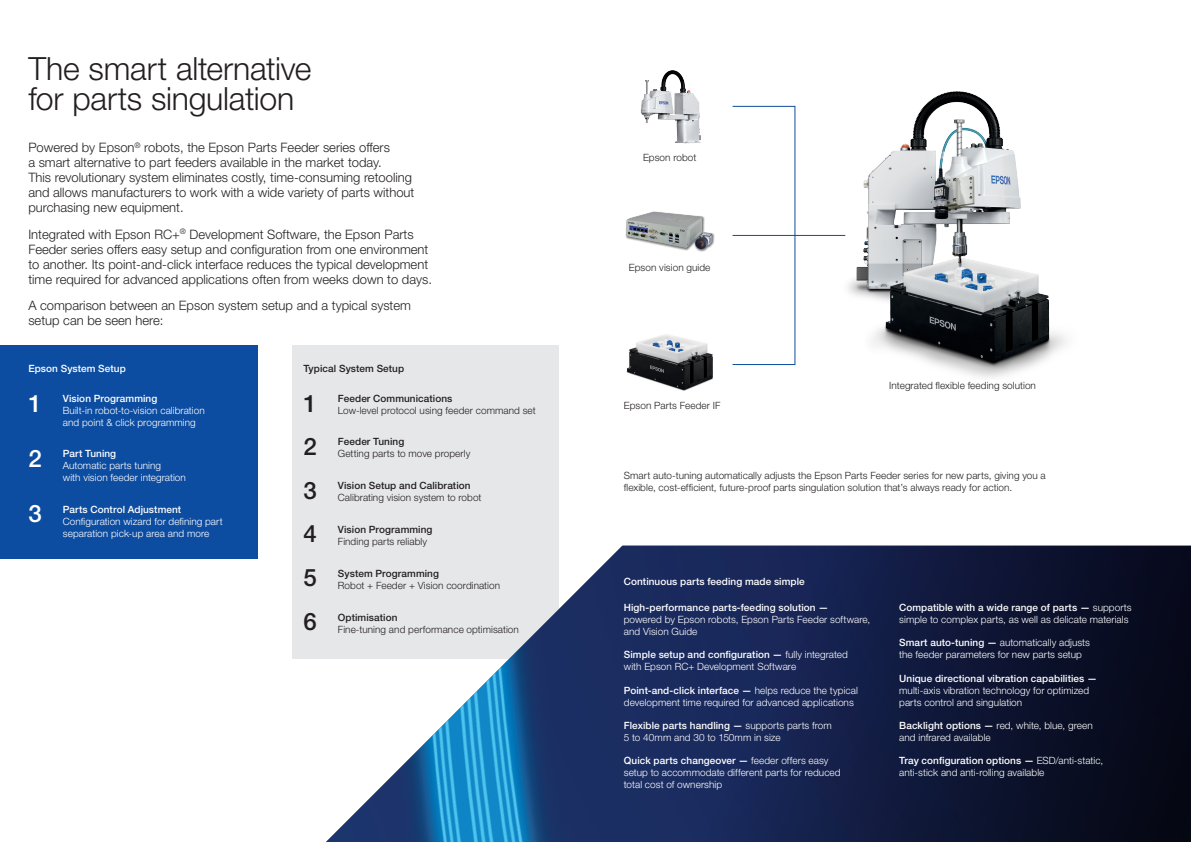
<style>
.page{position:relative;width:1191px;height:842px;background:#fff}
.page>*{position:absolute;margin:0;border:0;box-sizing:border-box;transform-origin:0 0}
.Page_title{font:300 32px/30px "Helvetica Neue LT Pro";letter-spacing:-.01em;color:#231f20}
.Body__enlarged_for_t{font:500 24px "Helvetica Neue LT Pro";color:#231f20}
.Body__enlarged_for_t-2{font:500 24px "Helvetica Neue LT Pro";color:#fff}
.intro_copy{font:300 13px/15px "Helvetica Neue LT Pro";color:#231f20}
.Body__enlarged_for_t-3{font:300 10px/12px "Helvetica Neue LT Pro";letter-spacing:.005em;color:#fff}
.Body__enlarged_for_t-4{font:300 10px/12px "Helvetica Neue LT Pro";letter-spacing:.005em;color:#231f20}
.Subheads__enlarged_f{font:500 10px "Helvetica Neue LT Pro";letter-spacing:.005em;color:#fff}
.List__enlarged_for_t{font:300 10px "Helvetica Neue LT Pro";letter-spacing:.005em;color:#231f20}
.Subheads__enlarged_f-2{font:500 10px "Helvetica Neue LT Pro";letter-spacing:.005em;color:#231f20}
.s1{font-weight:500}
</style>
<div class="page">
<div style="left:292px;top:345px;width:266px;height:314px;background:#e6e7e9"></div>
<img style="left:326px;top:546px;width:298px;height:296px">
<div style="left:624px;top:546px;width:567px;height:296px;background:linear-gradient(to right,#1d2f69,#050715)"></div>
<img style="left:834px;top:91px;width:233px;height:287px">
<img style="left:626px;top:334px;width:87px;height:57px">
<img style="left:640px;top:70px;width:61px;height:74px">
<img style="left:625px;top:211px;width:90px;height:41px">
<svg style="left:732px;top:105px;width:64px;height:260px"></svg>
<hr style="left:732px;top:235px;width:113px;height:1px;background:#0d4da1">
<div style="left:0;top:345px;width:257px;height:214px;background:#0d4da1"></div>
<p class="Page_title" style="left:28px;top:52px;width:285px">The smart alternative for parts singulation</p>
<p class="intro_copy" style="left:28px;top:140px;width:387px">Powered by Epson<sup>®</sup> robots, the Epson Parts Feeder series offers<br>a smart alternative to part feeders available in the market today.<br>This revolutionary system eliminates costly, time-consuming retooling and allows manufacturers to work with a wide variety of parts without purchasing new equipment.</p>
<p class="intro_copy" style="left:28px;top:226px;width:405px">Integrated with Epson RC+<sup>®</sup> Development Software, the Epson Parts Feeder series offers easy setup and configuration from one environment to another. Its point-and-click interface reduces the typical development time required for advanced applications often from weeks down to days.</p>
<p class="intro_copy" style="left:28px;top:298px;width:384px">A comparison between an Epson system setup and a typical system setup can be seen here:</p>
<p class="Subheads__enlarged_f" style="left:28px;top:363px;width:99px">Epson System Setup</p>
<p class="Body__enlarged_for_t-3" style="left:63px;top:392px;width:143px"><span class="s1">Vision Programming<br></span>Built-in robot-to-vision calibration and point &amp; click programming</p>
<p class="Body__enlarged_for_t-3" style="left:63px;top:448px;width:125px"><span class="s1">Part Tuning<br></span>Automatic parts tuning<br>with vision feeder integration</p>
<p class="Body__enlarged_for_t-3" style="left:63px;top:503px;width:161px"><span class="s1">Parts Control Adjustment<br></span>Configuration wizard for defining part separation pick-up area and more</p>
<p class="Body__enlarged_for_t-2" style="left:28px;top:389px;width:15px">1</p>
<p class="Body__enlarged_for_t-2" style="left:28px;top:444px;width:15px">2</p>
<p class="Body__enlarged_for_t-2" style="left:28px;top:499px;width:15px">3</p>
<p class="Subheads__enlarged_f-2" style="left:303px;top:363px;width:102px">Typical System Setup</p>
<p class="Body__enlarged_for_t-4" style="left:338px;top:392px;width:199px"><span class="s1">Feeder Communications<br></span>Low-level protocol using feeder command set</p>
<p class="Body__enlarged_for_t-4" style="left:338px;top:436px;width:134px"><span class="s1">Feeder Tuning<br></span>Getting parts to move properly</p>
<p class="Body__enlarged_for_t-4" style="left:338px;top:479px;width:145px"><span class="s1">Vision Setup and Calibration<br></span>Calibrating vision system to robot</p>
<p class="Body__enlarged_for_t-4" style="left:338px;top:523px;width:96px"><span class="s1">Vision Programming<br></span>Finding parts reliably</p>
<p class="Body__enlarged_for_t-4" style="left:338px;top:567px;width:164px"><span class="s1">System Programming<br></span>Robot + Feeder + Vision coordination</p>
<p class="Body__enlarged_for_t-4" style="left:338px;top:611px;width:182px"><span class="s1">Optimisation<br></span>Fine-tuning and performance optimisation</p>
<p class="Body__enlarged_for_t" style="left:303px;top:389px;width:15px">1</p>
<p class="Body__enlarged_for_t" style="left:303px;top:432px;width:15px">2</p>
<p class="Body__enlarged_for_t" style="left:303px;top:476px;width:15px">3</p>
<p class="Body__enlarged_for_t" style="left:303px;top:519px;width:15px">4</p>
<p class="Body__enlarged_for_t" style="left:303px;top:563px;width:15px">5</p>
<p class="Body__enlarged_for_t" style="left:303px;top:607px;width:15px">6</p>
<p class="List__enlarged_for_t" style="left:643px;top:151px;width:55px">Epson robot</p>
<p class="List__enlarged_for_t" style="left:629px;top:261px;width:83px">Epson vision guide</p>
<p class="List__enlarged_for_t" style="left:624px;top:399px;width:98px">Epson Parts Feeder IF</p>
<p class="Body__enlarged_for_t-4" style="left:889px;top:379px;width:148px">Integrated flexible feeding solution</p>
<p class="Body__enlarged_for_t-4" style="left:624px;top:469px;width:423px">Smart auto-tuning automatically adjusts the Epson Parts Feeder series for new parts, giving you a flexible, cost-efficient, future-proof parts singulation solution that’s always ready for action.</p>
<p class="Subheads__enlarged_f" style="left:624px;top:575px;width:182px">Continuous parts feeding made simple</p>
<p class="Body__enlarged_for_t-3" style="left:624px;top:601px;width:248px"><span class="s1">High-performance parts-feeding solution —<br></span>powered by Epson robots, Epson Parts Feeder software, and Vision Guide</p>
<p class="Body__enlarged_for_t-3" style="left:624px;top:648px;width:226px"><span class="s1">Simple setup and configuration —</span> fully integrated with Epson RC+ Development Software</p>
<p class="Body__enlarged_for_t-3" style="left:624px;top:684px;width:236px"><span class="s1">Point-and-click interface —</span> helps reduce the typical development time required for advanced applications</p>
<p class="Body__enlarged_for_t-3" style="left:624px;top:719px;width:209px"><span class="s1">Flexible parts handling —</span> supports parts from<br>5 to 40mm and 30 to 150mm in size</p>
<p class="Body__enlarged_for_t-3" style="left:624px;top:755px;width:218px"><span class="s1">Quick parts changeover —</span> feeder offers easy setup to accommodate different parts for reduced total cost of ownership</p>
<p class="Body__enlarged_for_t-3" style="left:899px;top:601px;width:234px"><span class="s1">Compatible with a wide range of parts —</span> supports simple to complex parts, as well as delicate materials</p>
<p class="Body__enlarged_for_t-3" style="left:899px;top:636px;width:192px"><span class="s1">Smart auto-tuning —</span> automatically adjusts the feeder parameters for new parts setup</p>
<p class="Body__enlarged_for_t-3" style="left:899px;top:672px;width:199px"><span class="s1">Unique directional vibration capabilities — </span>multi-axis vibration technology for optimized parts control and singulation</p>
<p class="Body__enlarged_for_t-3" style="left:899px;top:719px;width:195px"><span class="s1">Backlight options —</span> red, white, blue, green and infrared available</p>
<p class="Body__enlarged_for_t-3" style="left:899px;top:755px;width:205px"><span class="s1">Tray configuration options —</span> ESD/anti-static, anti-stick and anti-rolling available</p>
</div>
